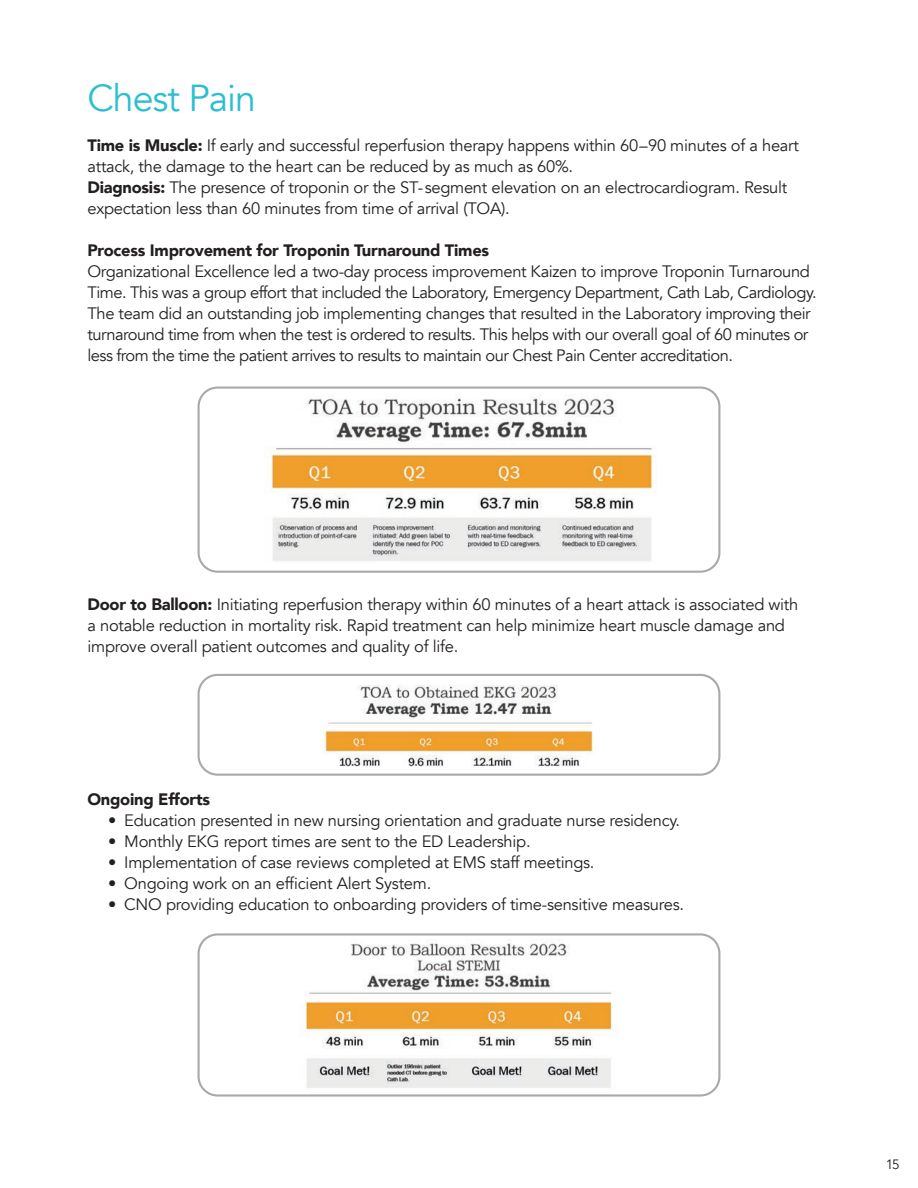
<style>
.page{position:relative;width:918px;height:1188px;background:#fff}
.page>*{position:absolute;margin:0;border:0;box-sizing:border-box;transform-origin:0 0}
.t1{font:37.5px "Avenir";letter-spacing:-.025em;color:#2abfd1}
.t2{font:16.5px/21px "Avenir";letter-spacing:-.015em;color:#231f20}
.t3{font:900 16.5px "Avenir";letter-spacing:-.015em;color:#231f20}
.t4{font:13.5px "Avenir";color:#231f20}
.s1{font-weight:900}
</style>
<div class="page">
<img style="left:271px;top:395px;width:383px;height:167px">
<div style="left:198px;top:387px;width:522px;height:186px;border:2px solid #a8a9ad;border-radius:19px"></div>
<img style="left:322px;top:685px;width:272px;height:82px">
<div style="left:198px;top:674px;width:522px;height:102px;border:2px solid #a8a9ad;border-radius:19px"></div>
<img style="left:305px;top:940px;width:308px;height:148px">
<div style="left:198px;top:933px;width:522px;height:164px;border:2px solid #a8a9ad;border-radius:19px"></div>
<h1 class="t1" style="left:87px;top:76px;width:170px">Chest Pain</h1>
<p class="t2" style="left:87px;top:135px;width:713px"><span class="s1">Time is Muscle:</span> If early and successful reperfusion therapy happens within 60–90 minutes of a heart attack, the damage to the heart can be reduced by as much as 60%.<br><span class="s1">Diagnosis:</span> The presence of troponin or the ST-segment elevation on an electrocardiogram. Result expectation less than 60 minutes from time of arrival (TOA).</p>
<p class="t3" style="left:87px;top:236px;width:403px">Process Improvement for Troponin Turnaround Times</p>
<p class="t2" style="left:87px;top:261px;width:731px">Organizational Excellence led a two-day process improvement Kaizen to improve Troponin Turnaround Time. This was a group effort that included the Laboratory, Emergency Department, Cath Lab, Cardiology.<br>The team did an outstanding job implementing changes that resulted in the Laboratory improving their turnaround time from when the test is ordered to results. This helps with our overall goal of 60 minutes or less from the time the patient arrives to results to maintain our Chest Pain Center accreditation.</p>
<p class="t2" style="left:87px;top:594px;width:712px"><span class="s1">Door to Balloon:</span> Initiating reperfusion therapy within 60 minutes of a heart attack is associated with a notable reduction in mortality risk. Rapid treatment can help minimize heart muscle damage and improve overall patient outcomes and quality of life.</p>
<p class="t3" style="left:87px;top:785px;width:124px">Ongoing Efforts</p>
<p class="t2" style="left:108px;top:811px;width:573px">• Education presented in new nursing orientation and graduate nurse residency.</p>
<p class="t2" style="left:108px;top:832px;width:424px">• Monthly EKG report times are sent to the ED Leadership.</p>
<p class="t2" style="left:108px;top:853px;width:488px">• Implementation of case reviews completed at EMS staff meetings.</p>
<p class="t2" style="left:108px;top:874px;width:325px">• Ongoing work on an efficient Alert System.</p>
<p class="t2" style="left:108px;top:895px;width:577px">• CNO providing education to onboarding providers of time-sensitive measures.</p>
<p class="t4" style="left:886px;top:1157px;width:15px">15</p>
</div>
